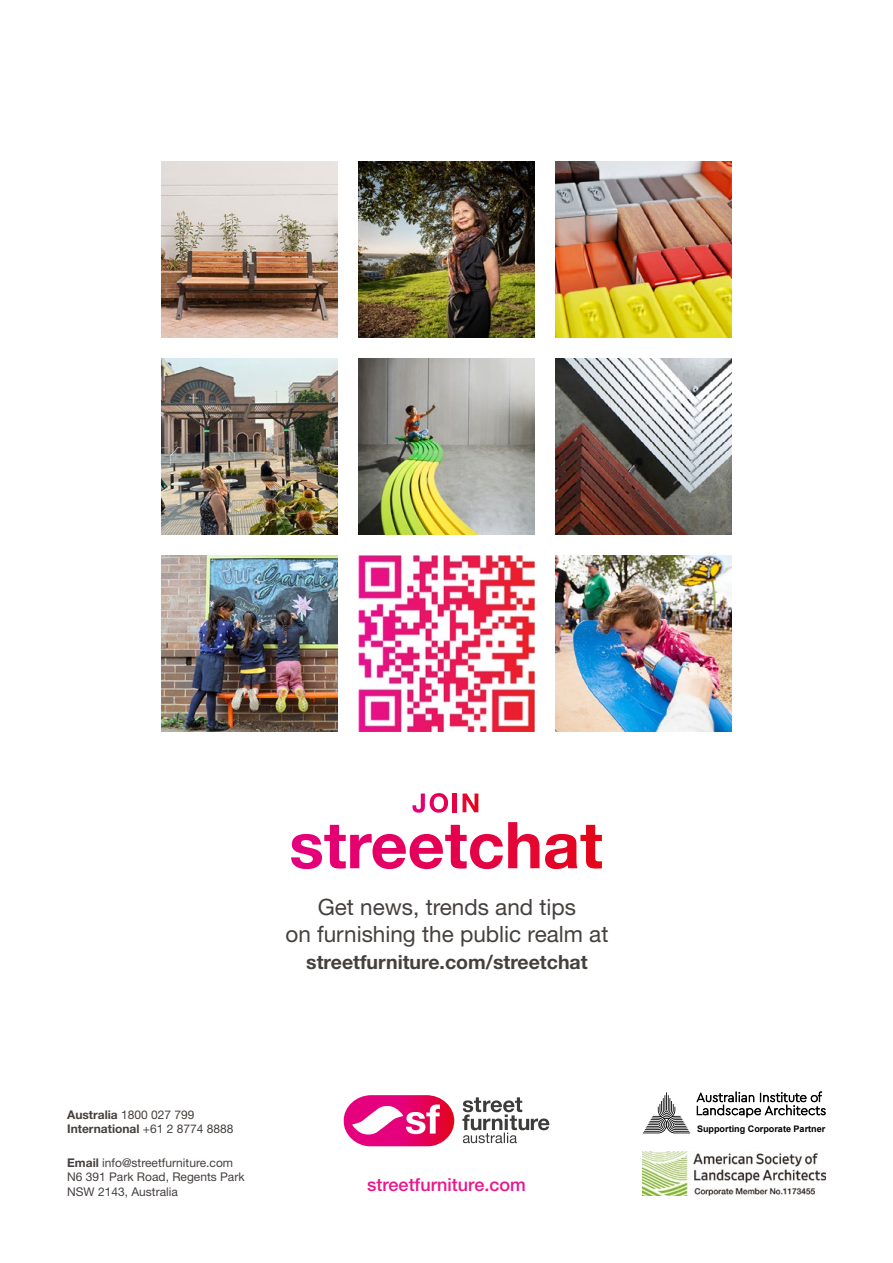
<style>
.page{position:relative;width:893px;height:1263px;background:#fff}
.page>*{position:absolute;margin:0;border:0;box-sizing:border-box;transform-origin:0 0}
.t1{font:22.5px/27px "Helvetica Neue LT Pro";color:#44403e;text-align:center}
.t2{font:700 19.5px "Helvetica Neue LT Pro";color:#44403e}
.t3{font:500 18px "Helvetica Neue LT Pro";color:#e9168c}
.t4{font:12px/14.4px "Helvetica Neue LT Pro";color:#44403e}
.t5{font:700 12px/14.4px "Helvetica Neue LT Pro";color:#44403e}
.t6{font:700 9px "Arial";color:#000}
.s1{font-weight:400}
.s2{font-weight:700}
</style>
<div class="page">
<img style="left:161px;top:556px;width:176px;height:176px">
<img style="left:359px;top:556px;width:175px;height:176px">
<img style="left:556px;top:556px;width:176px;height:176px">
<svg style="left:291px;top:822px;width:248px;height:47px"></svg>
<svg style="left:545px;top:825px;width:57px;height:44px"></svg>
<img style="left:643px;top:1152px;width:183px;height:43px">
<svg style="left:643px;top:1092px;width:47px;height:41px"></svg>
<svg style="left:696px;top:1091px;width:130px;height:27px"></svg>
<svg style="left:462px;top:1097px;width:87px;height:46px"></svg>
<img style="left:344px;top:1095px;width:110px;height:51px">
<svg style="left:352px;top:1104px;width:88px;height:30px"></svg>
<img style="left:556px;top:161px;width:176px;height:176px">
<img style="left:161px;top:359px;width:176px;height:175px">
<img style="left:556px;top:359px;width:176px;height:175px">
<img style="left:359px;top:359px;width:175px;height:175px">
<img style="left:161px;top:161px;width:176px;height:176px">
<img style="left:359px;top:161px;width:175px;height:176px">
<svg style="left:412px;top:793px;width:36px;height:20px"></svg>
<hr style="left:453px;top:793px;width:4px;height:19px;background:#e40341">
<svg style="left:463px;top:793px;width:15px;height:19px"></svg>
<h1 class="t1" style="left:285px;top:893px;width:325px">Get news, trends and tips<br>on furnishing the public realm at</h1>
<h2 class="t2" style="left:306px;top:950px;width:283px">streetfurniture.com/streetchat</h2>
<p class="t5" style="left:67px;top:1107px;width:168px">Australia <span class="s1">1800 027 799<br></span>International <span class="s1">+61 2 8774 8888</span></p>
<p class="t4" style="left:67px;top:1155px;width:179px"><span class="s2">Email</span> info@streetfurniture.com<br>N6 391 Park Road, Regents Park<br>NSW 2143, Australia</p>
<h3 class="t3" style="left:367px;top:1174px;width:160px">streetfurniture.com</h3>
<p class="t6" style="left:697px;top:1123px;width:130px">Supporting Corporate Partner</p>
</div>
